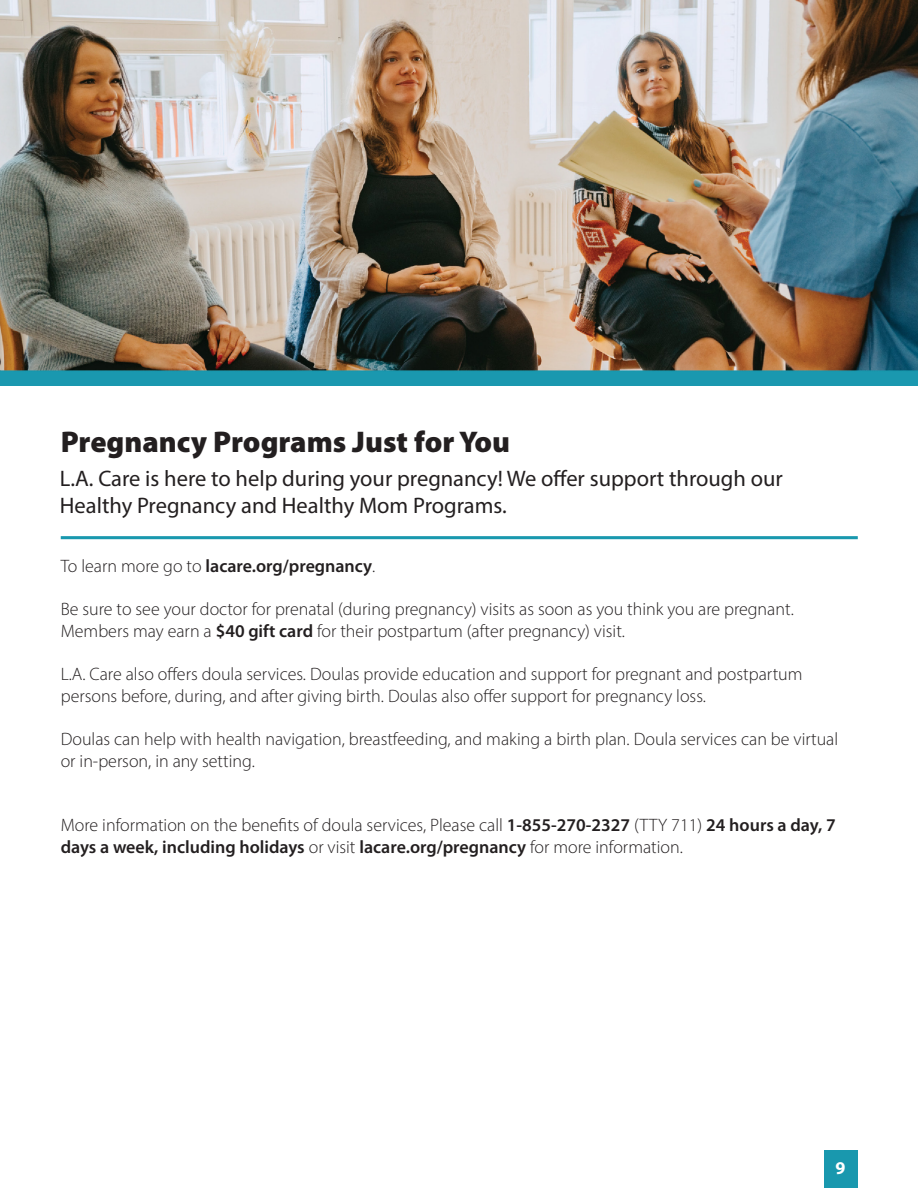
<style>
.page{position:relative;width:918px;height:1188px;background:#fff}
.page>*{position:absolute;margin:0;border:0;box-sizing:border-box;transform-origin:0 0}
.t1{font:900 30px "Myriad Pro";color:#231f20}
.t2{font:22.5px/27px "Myriad Pro";color:#231f20}
.t3{font:300 18px/21.6px "Myriad Pro";color:#231f20}
.t4{font:600 18px "Myriad Pro";color:#231f20}
.t5{font:700 18px "Myriad Pro";color:#fff}
.s1{font-weight:300}
.s2{font-weight:600}
</style>
<div class="page">
<div style="left:824px;top:1151px;width:34px;height:37px;background:#1998ae"></div>
<div style="left:61px;top:536px;width:797px;height:3px;background:#1998ae;border:2px solid #1998ae"></div>
<img style="left:0;top:0;width:918px;height:386px">
<h2 class="t1" style="left:61px;top:422px;width:451px">Pregnancy Programs Just for You</h2>
<p class="t2" style="left:60px;top:464px;width:724px">L.A. Care is here to help during your pregnancy! We offer support through our<br>Healthy Pregnancy and Healthy Mom Programs.</p>
<p class="t4" style="left:61px;top:555px;width:316px"><span class="s1">To learn more go to</span> lacare.org/pregnancy<span class="s1">.</span></p>
<p class="t3" style="left:61px;top:599px;width:735px">Be sure to see your doctor for prenatal (during pregnancy) visits as soon as you think you are pregnant.<br>Members may earn a <span class="s2">$40 gift card</span> for their postpartum (after pregnancy) visit.</p>
<p class="t3" style="left:61px;top:663px;width:743px">L.A. Care also offers doula services. Doulas provide education and support for pregnant and postpartum persons before, during, and after giving birth. Doulas also offer support for pregnancy loss.</p>
<p class="t3" style="left:61px;top:728px;width:779px">Doulas can help with health navigation, breastfeeding, and making a birth plan. Doula services can be virtual or in-person, in any setting.</p>
<p class="t3" style="left:61px;top:815px;width:777px">More information on the benefits of doula services, Please call <span class="s2">1-855-270-2327</span> (TTY 711) <span class="s2">24 hours a day, 7 days a week, including holidays</span> or visit <span class="s2">lacare.org/pregnancy</span> for more information.</p>
<p class="t5" style="left:835px;top:1156px;width:11px">9</p>
</div>
